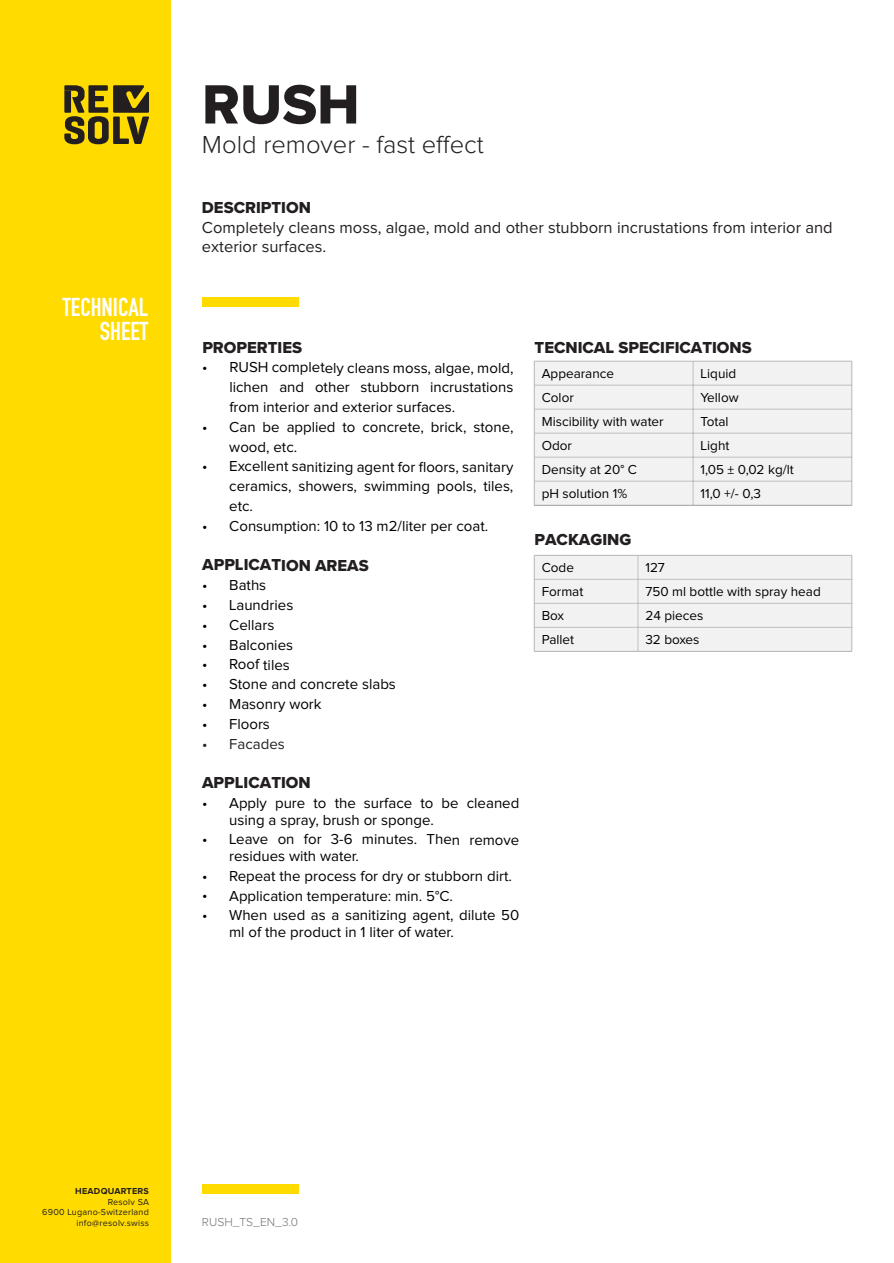
<style>
.page{position:relative;width:894px;height:1263px;background:#fff}
.page>*{position:absolute;margin:0;border:0;box-sizing:border-box;transform-origin:0 0}
.t1{font:800 57.3px "FONTSPRINGDEMO Proxima Nova";color:#231f20}
.t2{font:300 25.5px "Proxima Nova";color:#231f20}
.t3{font:700 25.5px "DIN Condensed";color:#fff}
.t4{font:16.5px "Proxima Nova";color:#231f20}
.t5{font:800 16.5px "FONTSPRINGDEMO Proxima Nova";color:#231f20}
.t6{font:15px "Proxima Nova";color:#000}
.t7{font:15px "Proxima Nova";color:#231f20}
.t8{font:13.5px "Proxima Nova";color:#000}
.t9{font:300 12px "Proxima Nova";color:#737373}
.t10{font:9px "Proxima Nova";letter-spacing:.025em;color:#231f20}
.t11{font:700 9px "Proxima Nova";letter-spacing:.025em;color:#231f20}
</style>
<div class="page">
<div style="left:202px;top:1184px;width:96px;height:9px;background:#ffdb00"></div>
<div style="left:202px;top:298px;width:96px;height:9px;background:#ffdb00"></div>
<div style="left:0;top:0;width:170px;height:1263px;background:#ffdb00"></div>
<svg style="left:64px;top:85px;width:85px;height:59px"></svg>
<div style="left:535px;top:362px;width:316px;height:143px;background:#f2f2f2"></div>
<hr style="left:534px;top:361px;width:1px;height:144px;background:#bfbfbf">
<hr style="left:851px;top:361px;width:1px;height:144px;background:#bfbfbf">
<hr style="left:692px;top:361px;width:1px;height:144px;background:#bfbfbf">
<hr style="left:534px;top:361px;width:317px;height:1px;background:#bfbfbf">
<hr style="left:534px;top:385px;width:317px;height:1px;background:#bfbfbf">
<hr style="left:534px;top:409px;width:317px;height:1px;background:#bfbfbf">
<hr style="left:534px;top:433px;width:317px;height:1px;background:#bfbfbf">
<hr style="left:534px;top:457px;width:317px;height:1px;background:#bfbfbf">
<hr style="left:534px;top:481px;width:317px;height:1px;background:#bfbfbf">
<hr style="left:534px;top:505px;width:317px;height:1px;background:#bfbfbf">
<div style="left:535px;top:556px;width:316px;height:95px;background:#f2f2f2"></div>
<hr style="left:534px;top:555px;width:1px;height:96px;background:#bfbfbf">
<hr style="left:851px;top:555px;width:1px;height:96px;background:#bfbfbf">
<hr style="left:637px;top:555px;width:1px;height:96px;background:#bfbfbf">
<hr style="left:534px;top:555px;width:317px;height:1px;background:#bfbfbf">
<hr style="left:534px;top:579px;width:317px;height:1px;background:#bfbfbf">
<hr style="left:534px;top:603px;width:317px;height:1px;background:#bfbfbf">
<hr style="left:534px;top:627px;width:317px;height:1px;background:#bfbfbf">
<hr style="left:534px;top:651px;width:317px;height:1px;background:#bfbfbf">
<p class="t3" style="left:62px;top:298px;width:87px">TECHNICAL</p>
<p class="t3" style="left:100px;top:321px;width:50px">SHEET</p>
<p class="t1" style="left:202px;top:78px;width:159px">RUSH</p>
<p class="t2" style="left:202px;top:133px;width:283px">Mold remover - fast effect</p>
<p class="t5" style="left:202px;top:200px;width:110px">DESCRIPTION</p>
<p class="t4" style="left:202px;top:220px;width:632px">Completely cleans moss, algae, mold and other stubborn incrustations from interior and</p>
<p class="t4" style="left:202px;top:239px;width:126px">exterior surfaces.</p>
<p class="t5" style="left:202px;top:340px;width:101px">PROPERTIES</p>
<p class="t6" style="left:202px;top:361px;width:312px">• RUSH completely cleans moss, algae, mold,</p>
<p class="t6" style="left:229px;top:380px;width:285px">lichen and other stubborn incrustations</p>
<p class="t6" style="left:229px;top:400px;width:227px">from interior and exterior surfaces.</p>
<p class="t6" style="left:202px;top:420px;width:312px">• Can be applied to concrete, brick, stone,</p>
<p class="t6" style="left:229px;top:440px;width:69px">wood, etc.</p>
<p class="t6" style="left:202px;top:460px;width:312px">• Excellent sanitizing agent for floors, sanitary</p>
<p class="t6" style="left:229px;top:479px;width:285px">ceramics, showers, swimming pools, tiles,</p>
<p class="t6" style="left:229px;top:499px;width:25px">etc.</p>
<p class="t6" style="left:202px;top:519px;width:287px">• Consumption: 10 to 13 m2/liter per coat.</p>
<p class="t5" style="left:202px;top:557px;width:168px">APPLICATION AREAS</p>
<p class="t6" style="left:202px;top:578px;width:66px">• Baths</p>
<p class="t6" style="left:202px;top:598px;width:93px">• Laundries</p>
<p class="t6" style="left:202px;top:618px;width:74px">• Cellars</p>
<p class="t6" style="left:202px;top:638px;width:92px">• Balconies</p>
<p class="t6" style="left:202px;top:658px;width:89px">• Roof tiles</p>
<p class="t6" style="left:202px;top:677px;width:195px">• Stone and concrete slabs</p>
<p class="t6" style="left:202px;top:697px;width:121px">• Masonry work</p>
<p class="t6" style="left:202px;top:717px;width:69px">• Floors</p>
<p class="t7" style="left:202px;top:737px;width:84px">• Facades</p>
<p class="t5" style="left:202px;top:775px;width:110px">APPLICATION</p>
<p class="t6" style="left:202px;top:796px;width:318px">• Apply pure to the surface to be cleaned</p>
<p class="t6" style="left:229px;top:813px;width:206px">using a spray, brush or sponge.</p>
<p class="t6" style="left:202px;top:833px;width:318px">• Leave on for 3-6 minutes. Then remove</p>
<p class="t6" style="left:229px;top:849px;width:131px">residues with water.</p>
<p class="t6" style="left:202px;top:869px;width:311px">• Repeat the process for dry or stubborn dirt.</p>
<p class="t6" style="left:202px;top:889px;width:252px">• Application temperature: min. 5°C.</p>
<p class="t6" style="left:202px;top:908px;width:318px">• When used as a sanitizing agent, dilute 50</p>
<p class="t6" style="left:229px;top:925px;width:226px">ml of the product in 1 liter of water.</p>
<p class="t5" style="left:534px;top:340px;width:219px">TECNICAL SPECIFICATIONS</p>
<p class="t8" style="left:541px;top:367px;width:74px">Appearance</p>
<p class="t8" style="left:700px;top:367px;width:37px">Liquid</p>
<p class="t8" style="left:541px;top:391px;width:34px">Color</p>
<p class="t8" style="left:700px;top:391px;width:40px">Yellow</p>
<p class="t8" style="left:541px;top:415px;width:123px">Miscibility with water</p>
<p class="t8" style="left:700px;top:415px;width:29px">Total</p>
<p class="t8" style="left:541px;top:439px;width:32px">Odor</p>
<p class="t8" style="left:700px;top:439px;width:30px">Light</p>
<p class="t8" style="left:541px;top:463px;width:97px">Density at 20° C</p>
<p class="t8" style="left:700px;top:463px;width:95px">1,05 ± 0,02 kg/lt</p>
<p class="t8" style="left:541px;top:487px;width:87px">pH solution 1%</p>
<p class="t8" style="left:700px;top:487px;width:62px">11,0 +/- 0,3</p>
<p class="t5" style="left:534px;top:532px;width:98px">PACKAGING</p>
<p class="t8" style="left:541px;top:561px;width:34px">Code</p>
<p class="t8" style="left:645px;top:561px;width:21px">127</p>
<p class="t8" style="left:541px;top:585px;width:43px">Format</p>
<p class="t8" style="left:645px;top:585px;width:177px">750 ml bottle with spray head</p>
<p class="t8" style="left:541px;top:609px;width:24px">Box</p>
<p class="t8" style="left:645px;top:609px;width:59px">24 pieces</p>
<p class="t8" style="left:541px;top:633px;width:34px">Pallet</p>
<p class="t8" style="left:645px;top:633px;width:55px">32 boxes</p>
<p class="t11" style="left:75px;top:1187px;width:75px">HEADQUARTERS</p>
<p class="t10" style="left:108px;top:1198px;width:43px">Resolv SA</p>
<p class="t10" style="left:42px;top:1208px;width:108px">6900 Lugano-Switzerland</p>
<p class="t10" style="left:76px;top:1219px;width:74px">info@resolv.swiss</p>
<p class="t9" style="left:202px;top:1216px;width:97px">RUSH_TS_EN_3.0</p>
</div>
